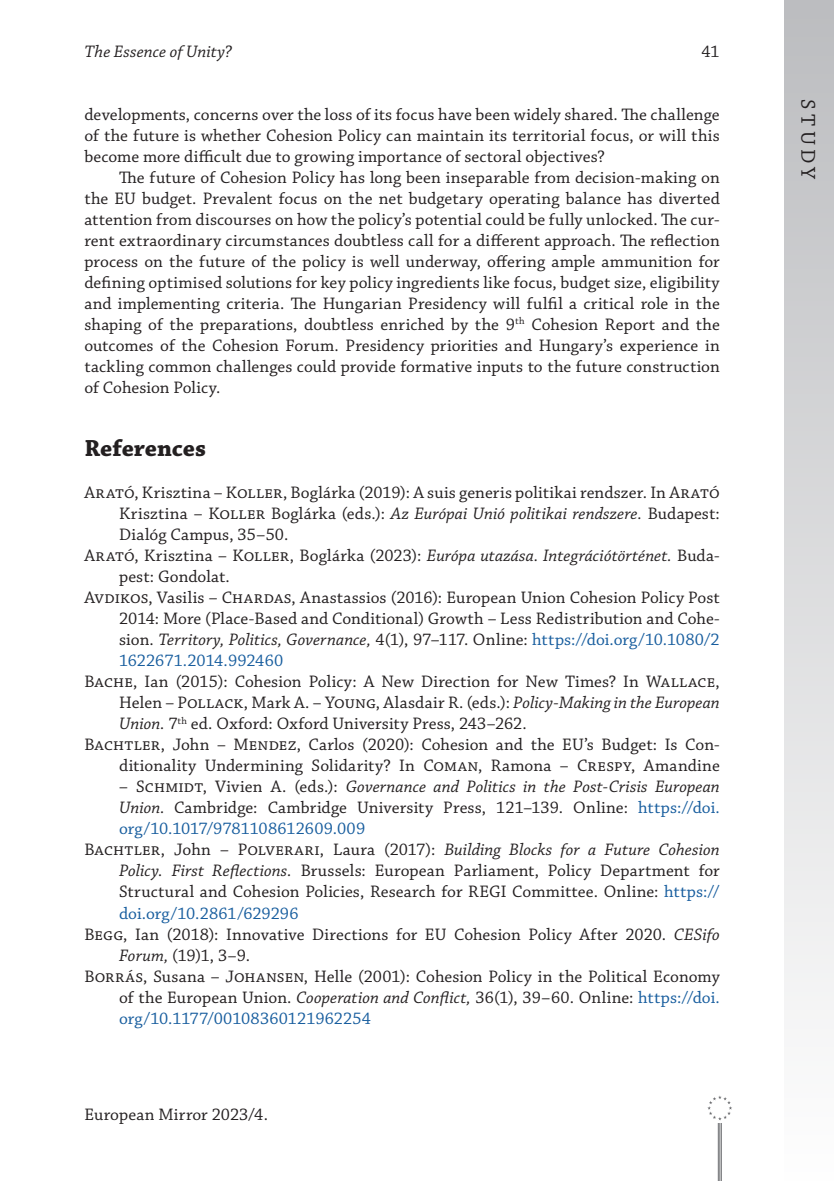
<style>
.page{position:relative;width:834px;height:1181px;background:#fff}
.page>*{position:absolute;margin:0;border:0;box-sizing:border-box;transform-origin:0 0}
._1_1__Head{font:700 24.5px "Chaparral Pro";color:#231f20}
.t1{font:21px "Chaparral Pro";letter-spacing:.21em;color:#231f20}
._6__Bibliography_item{font:17.5px/21px "Chaparral Pro";letter-spacing:.005em;color:#231f20;text-align:justify}
._1__Body{font:17.5px/21px "Chaparral Pro";letter-spacing:.01em;color:#231f20;text-align:justify}
.t2{font:italic 17.5px "Chaparral Pro";letter-spacing:.005em;color:#231f20}
.s1{font-style:italic}
.s2{color:#175d9e}
</style>
<div class="page">
<div style="left:784px;top:0;width:49px;height:1181px;background:linear-gradient(to bottom,#bbbcbf,#fefefe)"></div>
<hr style="left:717px;top:1107px;width:1px;height:74px;background:#6c6d70">
<hr style="left:719px;top:1107px;width:1px;height:74px;background:#6c6d70">
<hr style="left:720px;top:1107px;width:1px;height:74px;background:#6c6d70">
<div style="left:704px;top:1093px;width:30px;height:29px;background:#fff"></div>
<svg style="left:707px;top:1095px;width:25px;height:25px"></svg>
<p class="t2" style="left:84px;top:42px;width:149px">The Essence of Unity?</p>
<p class="_1__Body" style="left:701px;top:42px;width:20px">41</p>
<p class="_1__Body" style="left:84px;top:105px;width:637px">developments, concerns over the loss of its focus have been widely shared. The challenge of the future is whether Cohesion Policy can maintain its territorial focus, or will this become more difficult due to growing importance of sectoral objectives?</p>
<p class="_1__Body" style="left:84px;top:168px;width:637px;text-indent:35px">The future of Cohesion Policy has long been inseparable from decision-making on the EU budget. Prevalent focus on the net budgetary operating balance has diverted attention from discourses on how the policy’s potential could be fully unlocked. The cur&shy;rent extraordinary circumstances doubtless call for a different approach. The reflection process on the future of the policy is well underway, offering ample ammunition for defining optimised solutions for key policy ingredients like focus, budget size, eligibility and implementing criteria. The Hungarian Presidency will fulfil a critical role in the shaping of the preparations, doubtless enriched by the 9<sup>th</sup> Cohesion Report and the outcomes of the Cohesion Forum. Presidency priorities and Hungary’s experience in tackling common challenges could provide formative inputs to the future construction of Cohesion Policy.</p>
<p class="_1_1__Head" style="left:84px;top:434px;width:123px">References</p>
<p class="_6__Bibliography_item" style="left:119px;top:483px;width:602px;text-indent:-35px">Arató, Krisztina – Koller, Boglárka (2019): A suis generis politikai rendszer. In Arató Krisztina – Koller Boglárka (eds.): <span class="s1">Az Európai Unió politikai rendszere.</span> Budapest:<br>Dialóg Campus, 35–50.</p>
<p class="_6__Bibliography_item" style="left:119px;top:546px;width:602px;text-indent:-35px">Arató, Krisztina – Koller, Boglárka (2023): <span class="s1">Európa utazása. Integrációtörténet.</span> Buda&shy;pest: Gondolat.</p>
<p class="_6__Bibliography_item" style="left:119px;top:588px;width:602px;text-indent:-35px">Avdikos, Vasilis – Chardas, Anastassios (2016): European Union Cohesion Policy Post 2014: More (Place-Based and Conditional) Growth – Less Redistribution and Cohe&shy;sion. <span class="s1">Territory, Politics, Governance,</span> 4(1), 97–117. Online: <span class="s2">https://doi.org/10.1080/2<br>1622671.2014.992460</span></p>
<p class="_6__Bibliography_item" style="left:119px;top:672px;width:602px;text-indent:-35px">Bache, Ian (2015): Cohesion Policy: A New Direction for New Times? In Wallace, Helen – Pollack, Mark A. – Young, Alasdair R. (eds.): <span class="s1">Policy-Making in the European Union.</span> 7<sup>th</sup> ed. Oxford: Oxford University Press, 243–262.</p>
<p class="_6__Bibliography_item" style="left:84px;top:735px;width:636px;text-align:right">Bachtler, John – Mendez, Carlos (2020): Cohesion and the EU’s Budget: Is Con&shy;ditionality Undermining Solidarity? In Coman, Ramona – Crespy, Amandine</p>
<p class="_6__Bibliography_item" style="left:119px;top:777px;width:602px">– Schmidt, Vivien A. (eds.): <span class="s1">Governance and Politics in the Post-Crisis European Union.</span> Cambridge: Cambridge University Press, 121–139. Online: <span class="s2">https://doi. org/10.1017/9781108612609.009</span></p>
<p class="_6__Bibliography_item" style="left:119px;top:840px;width:602px;text-indent:-35px">Bachtler, John – Polverari, Laura (2017): <span class="s1">Building Blocks for a Future Cohesion Policy. First Reflections.</span> Brussels: European Parliament, Policy Department for Structural and Cohesion Policies, Research for REGI Committee. Online: <span class="s2">https:// doi.org/10.2861/629296</span></p>
<p class="_6__Bibliography_item" style="left:119px;top:924px;width:602px;text-indent:-35px">Begg, Ian (2018): Innovative Directions for EU Cohesion Policy After 2020. <span class="s1">CESifo<br>Forum,</span> (19)1, 3–9.</p>
<p class="_6__Bibliography_item" style="left:119px;top:966px;width:602px;text-indent:-35px">Borrás, Susana – Johansen, Helle (2001): Cohesion Policy in the Political Economy of the European Union. <span class="s1">Cooperation and Conflict,</span> 36(1), 39–60. Online: <span class="s2">https://doi. org/10.1177/00108360121962254</span></p>
<p class="_1__Body" style="left:84px;top:1105px;width:185px">European Mirror 2023/4.</p>
<p class="t1" style="left:819px;top:99px;width:82px;rotate:90deg">STUDY</p>
</div>
